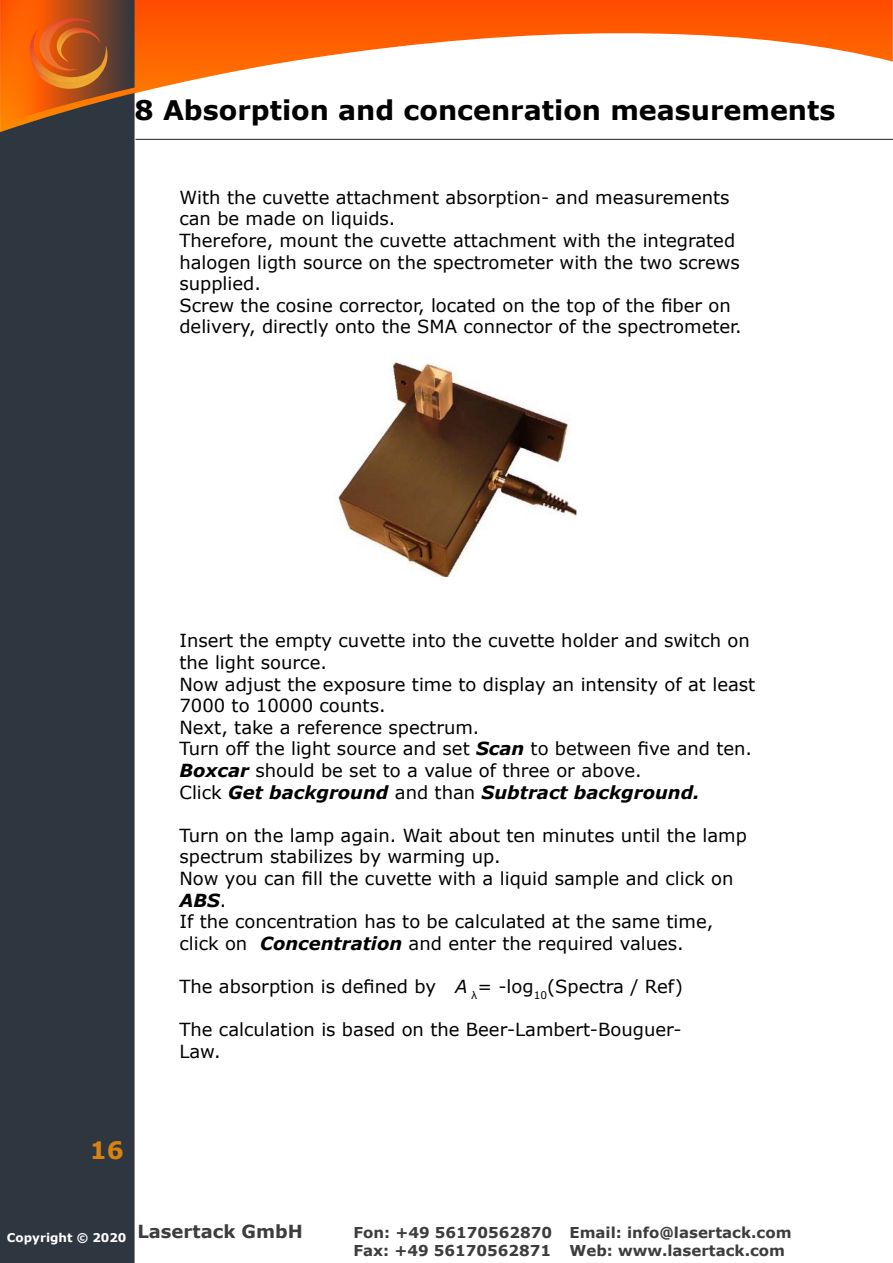
<style>
.page{position:relative;width:893px;height:1263px;background:#fff}
.page>*{position:absolute;margin:0;border:0;box-sizing:border-box;transform-origin:0 0}
.t1{font:700 27px "Verdana";color:#000}
.t2{font:700 24px "Verdana";color:#d88210}
.t3{font:18px/21.6px "Verdana";color:#000}
.t4{font:700 15px/18px "Verdana";color:#3f3c3f}
.t5{font:700 12px "Verdana";color:#fff}
.s1{font-weight:700;font-style:italic}
.s2{font-style:italic}
</style>
<div class="page">
<svg style="left:135px;top:0;width:758px;height:94px"></svg>
<svg style="left:0;top:0;width:135px;height:93px;background:#af5118"></svg>
<div style="left:0;top:93px;width:135px;height:1170px;background:#2e3640"></div>
<img style="left:31px;top:45px;width:77px;height:44px">
<img style="left:30px;top:29px;width:72px;height:54px">
<img style="left:39px;top:20px;width:39px;height:51px">
<img style="left:45px;top:18px;width:48px;height:49px">
<img style="left:57px;top:27px;width:31px;height:35px">
<img style="left:60px;top:29px;width:40px;height:25px">
<hr style="left:136px;top:139px;width:757px;height:1px;background:#1d1d1b">
<img style="left:334px;top:362px;width:243px;height:215px">
<h1 class="t1" style="left:135px;top:91px;width:702px">8 Absorption and concenration measurements</h1>
<p class="t3" style="left:179px;top:186px;width:564px">With the cuvette attachment absorption- and measurements can be made on liquids.<br>Therefore, mount the cuvette attachment with the integrated halogen ligth source on the spectrometer with the two screws supplied.<br>Screw the cosine corrector, located on the top of the fiber on delivery, directly onto the SMA connector of the spectrometer.</p>
<h2 class="t2" style="left:90px;top:1133px;width:36px">16</h2>
<p class="t3" style="left:179px;top:630px;width:577px">Insert the empty cuvette into the cuvette holder and switch on the light source.<br>Now adjust the exposure time to display an intensity of at least 7000 to 10000 counts.<br>Next, take a reference spectrum.<br>Turn off the light source and set <span class="s1">Scan</span> to between five and ten.<br><span class="s1">Boxcar</span> should be set to a value of three or above.<br>Click <span class="s1">Get background</span> and than <span class="s1">Subtract background.</span></p>
<p class="t3" style="left:179px;top:824px;width:569px">Turn on the lamp again. Wait about ten minutes until the lamp spectrum stabilizes by warming up.<br>Now you can fill the cuvette with a liquid sample and click on <span class="s1">ABS</span>.<br>If the concentration has to be calculated at the same time, click on <span class="s1">Concentration</span> and enter the required values.</p>
<p class="t3" style="left:179px;top:975px;width:505px">The absorption is defined by <span class="s2">A</span> <sub>λ</sub>= -log<sub>10</sub>(Spectra / Ref)</p>
<p class="t3" style="left:179px;top:1019px;width:504px">The calculation is based on the Beer-Lambert-Bouguer-<br>Law.</p>
<p class="t5" style="left:7px;top:1229px;width:297px">Copyright © 2020 <sup>Lasertack</sup> <sup>GmbH</sup></p>
<p class="t4" style="left:353px;top:1223px;width:440px">Fon: +49 56170562870 Email: info@lasertack.com<br>Fax: +49 56170562871 Web: www.lasertack.com</p>
</div>
